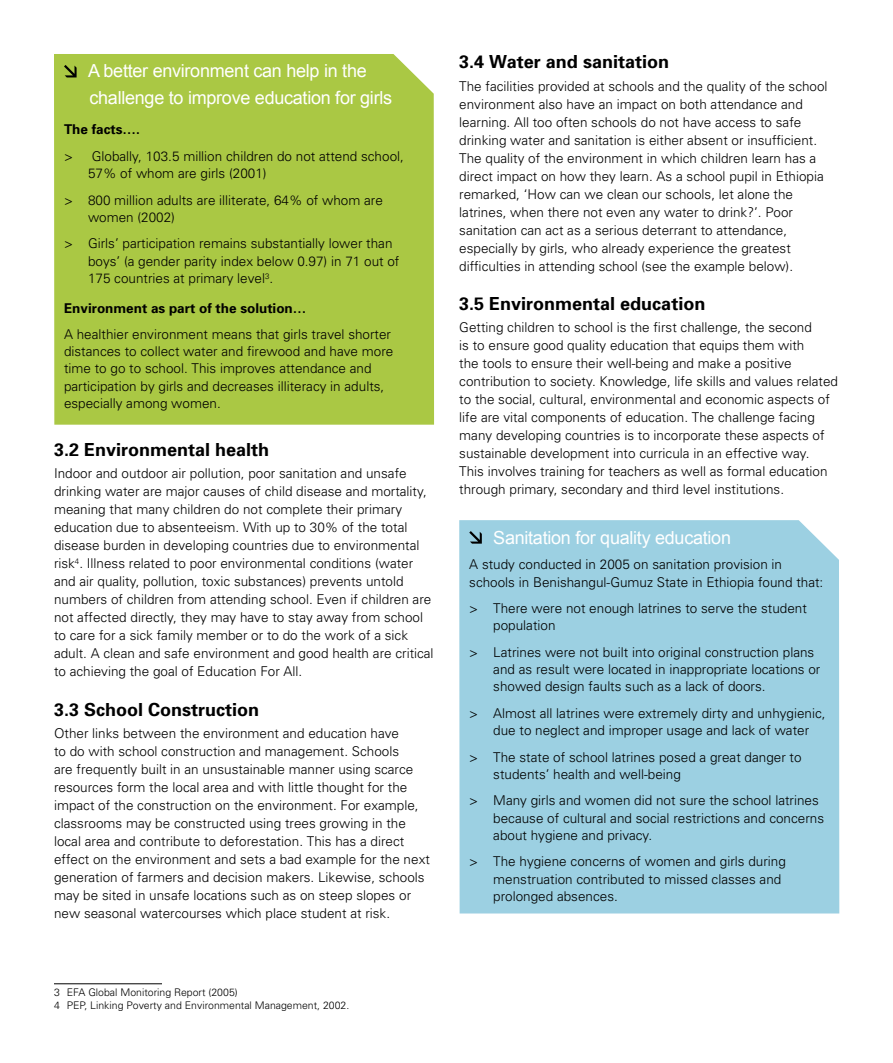
<style>
.page{position:relative;width:893px;height:1063px;background:#fff}
.page>*{position:absolute;margin:0;border:0;box-sizing:border-box;transform-origin:0 0}
.t1{font:18px/27px "Arial";letter-spacing:-.015em;color:#fff}
.t2{font:700 18px "Univers";color:#000}
.t3{font:300 13.5px/18px "Univers";color:#000}
.t4{font:700 13.5px "Univers";color:#000}
.t5{font:300 10.5px/12.6px "Univers";color:#000}
</style>
<div class="page">
<hr style="left:54px;top:984px;width:108px;height:1px;background:#000">
<div style="left:54px;top:54px;width:380px;height:371px;background:#aac844"></div>
<svg style="left:64px;top:65px;width:13px;height:12px"></svg>
<div style="left:459px;top:520px;width:380px;height:394px;background:#9cd0e2"></div>
<svg style="left:469px;top:531px;width:13px;height:13px"></svg>
<h1 class="t1" style="left:88px;top:58px;width:306px">A better environment can help in the challenge to improve education for girls</h1>
<p class="t4" style="left:64px;top:122px;width:77px">The facts….</p>
<p class="t3" style="left:88px;top:148px;width:317px;line-height:17.2px;text-indent:-24px">&gt; Globally, 1 03.5 million children do not attend school,<br>57% of whom are girls (2001 )</p>
<p class="t3" style="left:88px;top:191px;width:296px;line-height:17.2px;text-indent:-24px">&gt; 800 million adults are illiterate, 64% of whom are women (2002)</p>
<p class="t3" style="left:88px;top:235px;width:313px;line-height:17.2px;text-indent:-24px">&gt; Girls’ participation remains substantially lower than boys’ (a gender parity index below 0.97) in 71 out of<br>1 75 countries at primary level<sup>3</sup>.</p>
<p class="t4" style="left:64px;top:300px;width:244px">Environment as part of the solution…</p>
<p class="t3" style="left:64px;top:325px;width:331px;line-height:17.2px">A healthier environment means that girls travel shorter distances to collect water and firewood and have more time to go to school. This improves attendance and participation by girls and decreases illiteracy in adults, especially among women.</p>
<h1 class="t2" style="left:54px;top:439px;width:217px">3.2 Environmental health</h1>
<p class="t3" style="left:54px;top:464px;width:381px">Indoor and outdoor air pollution, poor sanitation and unsafe drinking water are major causes of child disease and mortality, meaning that many children do not complete their primary education due to absenteeism. With up to 30% of the total disease burden in developing countries due to environmental risk . Illness related to poor environmental conditions (water and air quality, pollution, toxic substances) prevents untold numbers of children from attending school. Even if children are not affected directly, they may have to stay away from school to care for a sick family member or to do the work of a sick adult. A clean and safe environment and good health are critical to achieving the goal of Education For All.</p>
<h1 class="t2" style="left:54px;top:699px;width:207px">3.3 School Construction</h1>
<p class="t3" style="left:54px;top:724px;width:377px">Other links between the environment and education have<br>to do with school construction and management. Schools<br>are frequently built in an unsustainable manner using scarce resources form the local area and with little thought for the impact of the construction on the environment. For example, classrooms may be constructed using trees growing in the local area and contribute to deforestation. This has a direct effect on the environment and sets a bad example for the next generation of farmers and decision makers. Likewise, schools may be sited in unsafe locations such as on steep slopes or new seasonal watercourses which place student at risk.</p>
<h1 class="t2" style="left:459px;top:51px;width:211px">3.4 Water and sanitation</h1>
<p class="t3" style="left:459px;top:77px;width:370px">The facilities provided at schools and the quality of the school environment also have an impact on both attendance and learning. All too often schools do not have access to safe drinking water and sanitation is either absent or insufficient.<br>The quality of the environment in which children learn has a direct impact on how they learn. As a school pupil in Ethiopia remarked, ‘How can we clean our schools, let alone the latrines, when there not even any water to drink?’. Poor sanitation can act as a serious deterrant to attendance, especially by girls, who already experience the greatest difficulties in attending school (see the example below).</p>
<h1 class="t2" style="left:459px;top:293px;width:248px">3.5 Environmental education</h1>
<p class="t3" style="left:459px;top:319px;width:380px">Getting children to school is the first challenge, the second<br>is to ensure good quality education that equips them with<br>the tools to ensure their well-being and make a positive contribution to society. Knowledge, life skills and values related to the social, cultural, environmental and economic aspects of life are vital components of education. The challenge facing many developing countries is to incorporate these aspects of sustainable development into curricula in an effective way.<br>This involves training for teachers as well as formal education through primary, secondary and third level institutions.</p>
<h1 class="t1" style="left:493px;top:524px;width:239px">Sanitation for quality education</h1>
<p class="t3" style="left:469px;top:556px;width:356px;line-height:17.2px">A study conducted in 2005 on sanitation provision in schools in Benishangul-Gumuz State in Ethiopia found that:</p>
<p class="t3" style="left:493px;top:600px;width:315px;line-height:17.2px;text-indent:-24px">&gt; There were not enough latrines to serve the student population</p>
<p class="t3" style="left:493px;top:644px;width:329px;line-height:17.2px;text-indent:-24px">&gt; Latrines were not built into original construction plans and as result were located in inappropriate locations or showed design faults such as a lack of doors.</p>
<p class="t3" style="left:469px;top:705px;width:358px;line-height:17.2px;text-align:center">&gt; Almost all latrines were extremely dirty and unhygienic, due to neglect and improper usage and lack of water</p>
<p class="t3" style="left:493px;top:748px;width:310px;line-height:17.2px;text-indent:-24px">&gt; The state of school latrines posed a great danger to students’ health and well-being</p>
<p class="t3" style="left:493px;top:792px;width:332px;line-height:17.2px;text-indent:-24px">&gt; Many girls and women did not sure the school latrines because of cultural and social restrictions and concerns about hygiene and privacy.</p>
<p class="t3" style="left:493px;top:853px;width:294px;line-height:17.2px;text-indent:-24px">&gt; The hygiene concerns of women and girls during menstruation contributed to missed classes and prolonged absences.</p>
<p class="t5" style="left:67px;top:986px;width:284px">EFA Global Monitoring Report (2005)<br>PEP, Linking Poverty and Environmental Management, 2002.</p>
</div>
